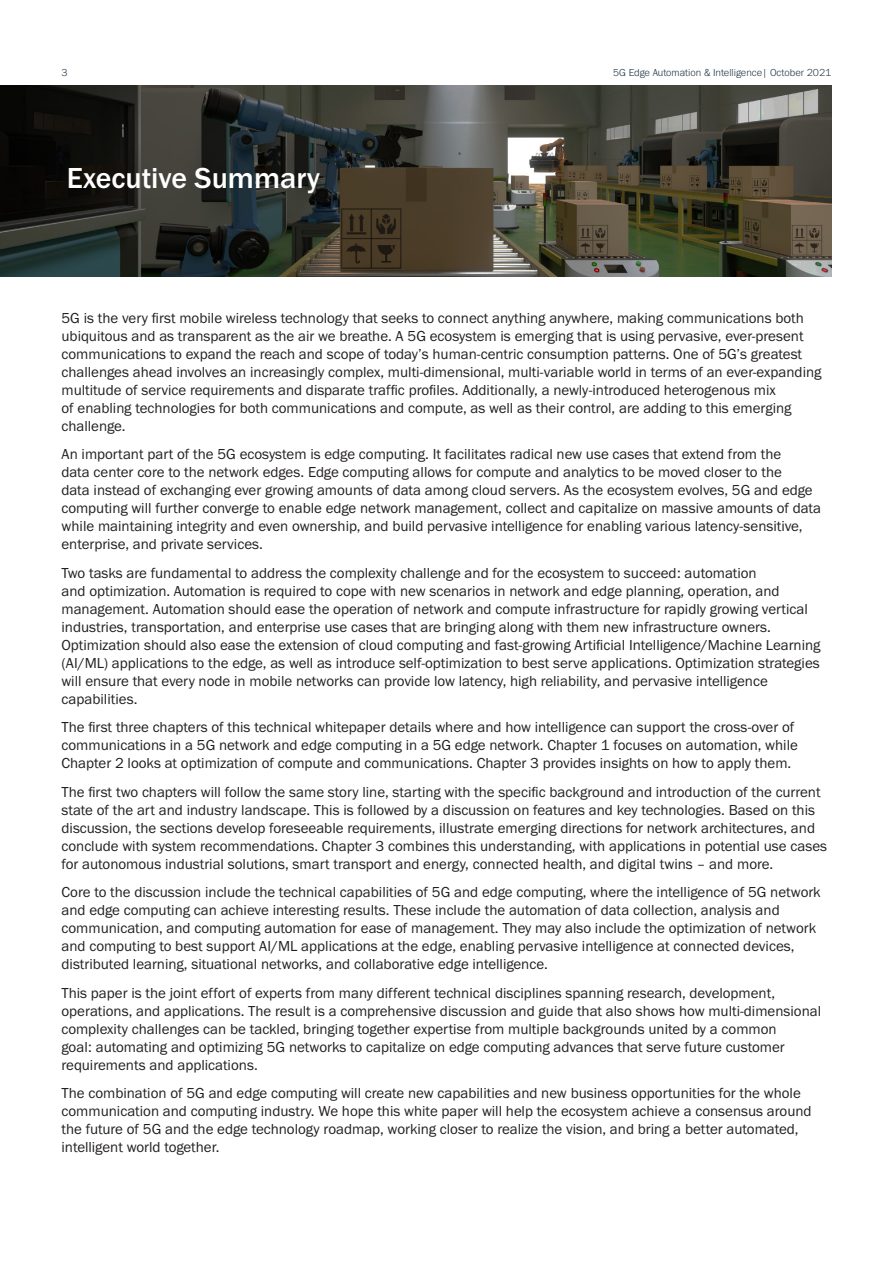
<style>
.page{position:relative;width:893px;height:1263px;background:#fff}
.page>*{position:absolute;margin:0;border:0;box-sizing:border-box;transform-origin:0 0}
.X__Header{font:500 30px "Franklin Gothic URW";color:#fff}
.body{font:15px/18px "Franklin Gothic URW Boo";color:#231f20}
.t1{font:300 10.5px "Franklin Gothic URW";color:#223646}
</style>
<div class="page">
<img style="left:0;top:85px;width:831px;height:192px">
<p class="t1" style="left:62px;top:66px;width:8px">3</p>
<p class="t1" style="left:613px;top:66px;width:220px">5G Edge Automation &amp; Intelligence| October 2021</p>
<p class="X__Header" style="left:67px;top:160px;width:255px">Executive Summary</p>
<p class="body" style="left:62px;top:308px;width:761px">5G is the very first mobile wireless technology that seeks to connect anything anywhere, making communications both ubiquitous and as transparent as the air we breathe. A 5G ecosystem is emerging that is using pervasive, ever-present communications to expand the reach and scope of today’s human-centric consumption patterns. One of 5G’s greatest challenges ahead involves an increasingly complex, multi-dimensional, multi-variable world in terms of an ever-expanding multitude of service requirements and disparate traffic profiles. Additionally, a newly-introduced heterogenous mix<br>of enabling technologies for both communications and compute, as well as their control, are adding to this emerging challenge.</p>
<p class="body" style="left:62px;top:445px;width:761px">An important part of the 5G ecosystem is edge computing. It facilitates radical new use cases that extend from the<br>data center core to the network edges. Edge computing allows for compute and analytics to be moved closer to the<br>data instead of exchanging ever growing amounts of data among cloud servers. As the ecosystem evolves, 5G and edge computing will further converge to enable edge network management, collect and capitalize on massive amounts of data while maintaining integrity and even ownership, and build pervasive intelligence for enabling various latency-sensitive, enterprise, and private services.</p>
<p class="body" style="left:62px;top:563px;width:760px">Two tasks are fundamental to address the complexity challenge and for the ecosystem to succeed: automation<br>and optimization. Automation is required to cope with new scenarios in network and edge planning, operation, and management. Automation should ease the operation of network and compute infrastructure for rapidly growing vertical industries, transportation, and enterprise use cases that are bringing along with them new infrastructure owners.<br>Optimization should also ease the extension of cloud computing and fast-growing Artificial Intelligence/Machine Learning (AI/ML) applications to the edge, as well as introduce self-optimization to best serve applications. Optimization strategies will ensure that every node in mobile networks can provide low latency, high reliability, and pervasive intelligence capabilities.</p>
<p class="body" style="left:62px;top:718px;width:738px">The first three chapters of this technical whitepaper details where and how intelligence can support the cross-over of communications in a 5G network and edge computing in a 5G edge network. Chapter 1 focuses on automation, while<br>Chapter 2 looks at optimization of compute and communications. Chapter 3 provides insights on how to apply them.</p>
<p class="body" style="left:62px;top:782px;width:767px">The first two chapters will follow the same story line, starting with the specific background and introduction of the current state of the art and industry landscape. This is followed by a discussion on features and key technologies. Based on this discussion, the sections develop foreseeable requirements, illustrate emerging directions for network architectures, and conclude with system recommendations. Chapter 3 combines this understanding, with applications in potential use cases for autonomous industrial solutions, smart transport and energy, connected health, and digital twins – and more.</p>
<p class="body" style="left:62px;top:883px;width:761px">Core to the discussion include the technical capabilities of 5G and edge computing, where the intelligence of 5G network and edge computing can achieve interesting results. These include the automation of data collection, analysis and communication, and computing automation for ease of management. They may also include the optimization of network and computing to best support AI/ML applications at the edge, enabling pervasive intelligence at connected devices, distributed learning, situational networks, and collaborative edge intelligence.</p>
<p class="body" style="left:62px;top:983px;width:761px">This paper is the joint effort of experts from many different technical disciplines spanning research, development, operations, and applications. The result is a comprehensive discussion and guide that also shows how multi-dimensional complexity challenges can be tackled, bringing together expertise from multiple backgrounds united by a common<br>goal: automating and optimizing 5G networks to capitalize on edge computing advances that serve future customer requirements and applications.</p>
<p class="body" style="left:62px;top:1084px;width:752px">The combination of 5G and edge computing will create new capabilities and new business opportunities for the whole communication and computing industry. We hope this white paper will help the ecosystem achieve a consensus around the future of 5G and the edge technology roadmap, working closer to realize the vision, and bring a better automated, intelligent world together.</p>
</div>
